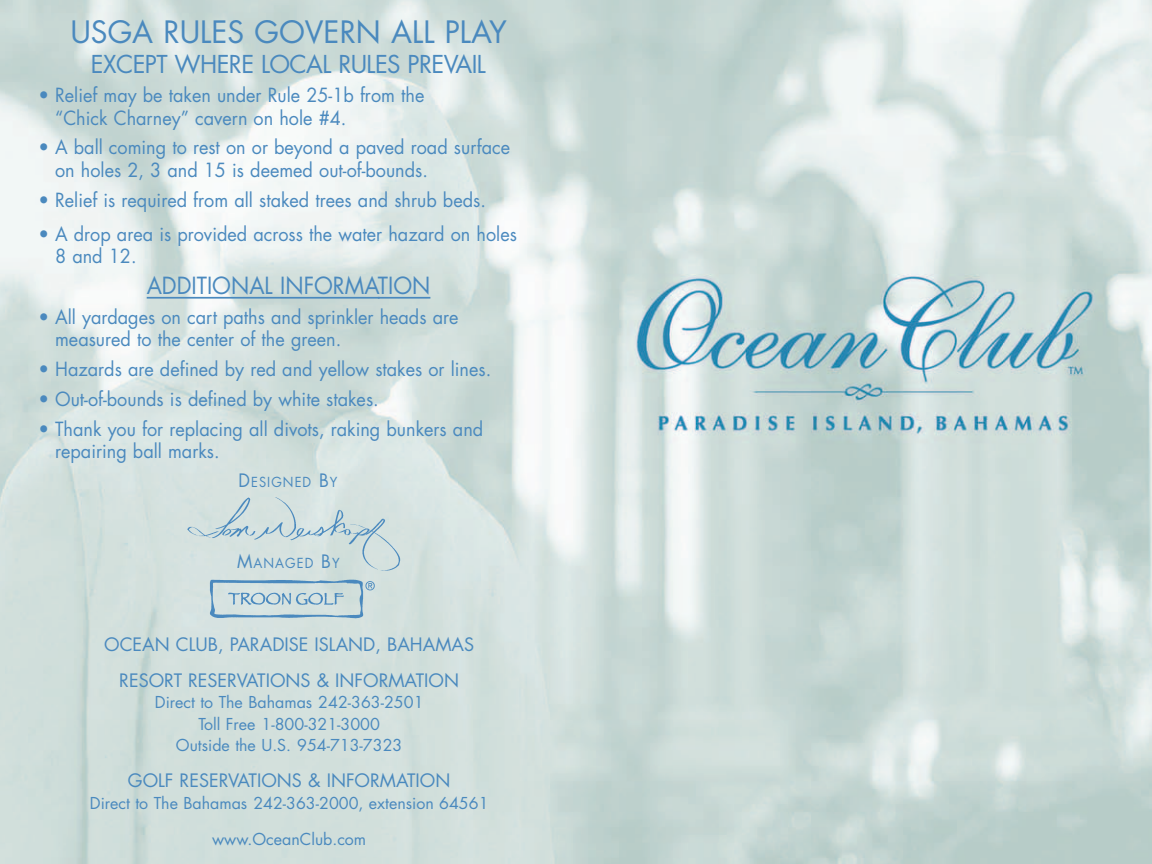
<style>
.page{position:relative;width:1152px;height:864px;background:#fff}
.page>*{position:absolute;margin:0;border:0;box-sizing:border-box;transform-origin:0 0}
.t1{font:30px "Futura";color:#4a89be}
.t2{font:24px "Futura";letter-spacing:-.025em;color:#4a89be}
.t3{font:23px "Futura";color:#4a89be;scale:.95 1}
.t4{font:19px/22.4px "Futura";color:#4a89be;scale:.95 1}
.t5{font:18px/36px "Futura";color:#4a89be;text-align:center}
.t6{font:16px/21.6px "Futura";color:#4a89be;text-align:center}
.t7{font:13.6px "Futura";letter-spacing:.08em;color:#4a89be;scale:.95 1}
.s1{font-size:18px}
</style>
<div class="page">
<img style="left:0;top:0;width:1152px;height:864px">
<hr style="left:147px;top:297px;width:233px;height:2px;background:#4a89be">
<hr style="left:378px;top:297px;width:52px;height:2px;background:#4a89be">
<img style="left:208px;top:580px;width:169px;height:42px">
<img style="left:184px;top:491px;width:219px;height:89px">
<h1 class="t1" style="left:70px;top:18px;width:438px">USGA RULES GOVERN ALL PLAY</h1>
<p class="t2" style="left:91px;top:53px;width:396px">EXCEPT WHERE LOCAL RULES PREVAIL</p>
<p class="t4" style="left:55px;top:86px;width:390px;text-indent:-17px">• Relief may be taken under Rule 25-1b from the “Chick Charney” cavern on hole #4.</p>
<p class="t4" style="left:55px;top:138px;width:480px;text-indent:-17px">• A ball coming to rest on or beyond a paved road surface on holes 2, 3 and 15 is deemed out-of-bounds.</p>
<p class="t4" style="left:38px;top:190px;width:473px">• Relief is required from all staked trees and shrub beds.</p>
<p class="t4" style="left:55px;top:224px;width:488px;text-indent:-17px">• A drop area is provided across the water hazard on holes<br>8 and 12.</p>
<p class="t3" style="left:147px;top:275px;width:300px">ADDITIONAL INFORMATION</p>
<p class="t4" style="left:55px;top:307px;width:426px;text-indent:-17px">• All yardages on cart paths and sprinkler heads are measured to the center of the green.</p>
<p class="t4" style="left:38px;top:360px;width:478px">• Hazards are defined by red and yellow stakes or lines.</p>
<p class="t4" style="left:38px;top:389px;width:360px">• Out-of-bounds is defined by white stakes.</p>
<p class="t4" style="left:55px;top:419px;width:452px;text-indent:-17px">• Thank you for replacing all divots, raking bunkers and repairing ball marks.</p>
<p class="t7" style="left:238px;top:476px;width:106px"><span class="s1">D</span>ESIGNED <span class="s1">B</span>Y</p>
<p class="t7" style="left:237px;top:557px;width:109px"><span class="s1">M</span>ANAGED <span class="s1">B</span>Y</p>
<p class="t5" style="left:104px;top:628px;width:371px">OCEAN CLUB, PARADISE ISLAND, BAHAMAS<br>RESORT RESERVATIONS &amp; INFORMATION</p>
<p class="t6" style="left:155px;top:693px;width:270px">Direct to The Bahamas 242-363-2501<br>Toll Free 1-800-321-3000<br>Outside the U.S. 954-713-7323</p>
<p class="t5" style="left:128px;top:764px;width:324px">GOLF RESERVATIONS &amp; INFORMATION</p>
<p class="t6" style="left:90px;top:794px;width:400px">Direct to The Bahamas 242-363-2000, extension 64561</p>
<p class="t6" style="left:212px;top:829px;width:156px">www.OceanClub.com</p>
</div>
